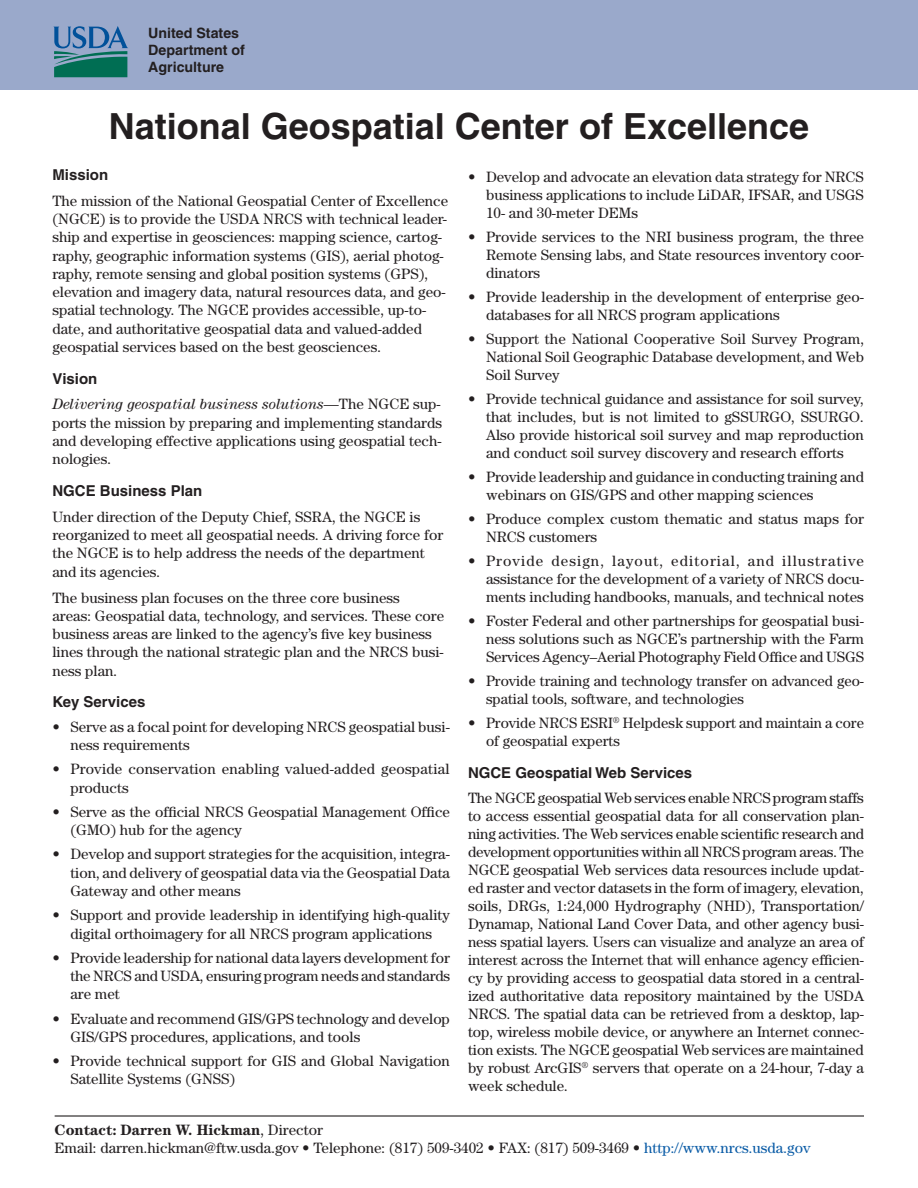
<style>
.page{position:relative;width:918px;height:1188px;background:#fff}
.page>*{position:absolute;margin:0;border:0;box-sizing:border-box;transform-origin:0 0}
.t1{font:700 36px "Helvetica";color:#231f20}
.Body_text{font:15px/18.3px "Century";color:#231f20}
.Hanging_indent{font:15px/18px "Century";color:#231f20}
.Subhead_2{font:700 15px "Helvetica";color:#231f20}
.Body_text-2{font:700 15px "Century";color:#231f20}
.t2{font:700 14.25px/17.1px "Helvetica";color:#231f20}
.s1{font-style:italic}
.s2{font-weight:400}
.s3{color:#095ba6}
</style>
<div class="page">
<div style="left:0;top:0;width:918px;height:90px;background:#9aa9cb"></div>
<svg style="left:53px;top:26px;width:75px;height:51px"></svg>
<hr style="left:55px;top:1115px;width:809px;height:2px;background:#231f20">
<p class="t2" style="left:148px;top:24px;width:98px">United States<br>Department of<br>Agriculture</p>
<p class="t1" style="left:109px;top:105px;width:702px">National Geospatial Center of Excellence</p>
<p class="Subhead_2" style="left:52px;top:165px;width:57px">Mission</p>
<p class="Body_text" style="left:52px;top:191px;width:397px">The mission of the National Geospatial Center of Excellence (NGCE) is to provide the USDA NRCS with technical leader&shy;ship and expertise in geosciences: mapping science, cartog&shy;raphy, geographic information systems (GIS), aerial photog&shy;raphy, remote sensing and global position systems (GPS), elevation and imagery data, natural resources data, and geo&shy;spatial technology. The NGCE provides accessible, up-to&shy;date, and authoritative geospatial data and valued-added geospatial services based on the best geosciences.</p>
<p class="Subhead_2" style="left:52px;top:369px;width:47px">Vision</p>
<p class="Body_text" style="left:52px;top:395px;width:391px;text-align:justify"><span class="s1">Delivering geospatial business solutions</span>—The NGCE sup&shy;ports the mission by preparing and implementing standards and developing effective applications using geospatial tech&shy;nologies.</p>
<p class="Subhead_2" style="left:52px;top:482px;width:152px">NGCE Business Plan</p>
<p class="Body_text" style="left:52px;top:507px;width:392px">Under direction of the Deputy Chief, SSRA, the NGCE is reorganized to meet all geospatial needs. A driving force for the NGCE is to help address the needs of the department and its agencies.</p>
<p class="Body_text" style="left:52px;top:588px;width:393px">The business plan focuses on the three core business<br>areas: Geospatial data, technology, and services. These core business areas are linked to the agency’s five key business lines through the national strategic plan and the NRCS busi&shy;ness plan.</p>
<p class="Subhead_2" style="left:52px;top:693px;width:95px">Key Services</p>
<p class="Hanging_indent" style="left:70px;top:717px;width:381px;text-indent:-18px">• Serve as a focal point for developing NRCS geospatial busi&shy;ness requirements</p>
<p class="Hanging_indent" style="left:70px;top:760px;width:381px;text-indent:-18px">• Provide conservation enabling valued-added geospatial products</p>
<p class="Hanging_indent" style="left:70px;top:802px;width:381px;text-indent:-18px">• Serve as the official NRCS Geospatial Management Office (GMO) hub for the agency</p>
<p class="Hanging_indent" style="left:70px;top:845px;width:381px;text-align:justify;text-indent:-18px">• Develop and support strategies for the acquisition, integra&shy;tion, and delivery of geospatial data via the Geospatial Data Gateway and other means</p>
<p class="Hanging_indent" style="left:52px;top:906px;width:399px;text-align:center">• Support and provide leadership in identifying high-quality digital orthoimagery for all NRCS program applications</p>
<p class="Hanging_indent" style="left:70px;top:948px;width:381px;text-align:justify;text-indent:-18px">• Provide leadership for national data layers development for the NRCS and USDA, ensuring program needs and standards are met</p>
<p class="Hanging_indent" style="left:70px;top:1009px;width:381px;text-indent:-18px">• Evaluate and recommend GIS/GPS technology and develop<br>GIS/GPS procedures, applications, and tools</p>
<p class="Hanging_indent" style="left:70px;top:1052px;width:381px;text-indent:-18px">• Provide technical support for GIS and Global Navigation<br>Satellite Systems (GNSS)</p>
<p class="Hanging_indent" style="left:486px;top:168px;width:379px;text-align:justify;text-indent:-18px">• Develop and advocate an elevation data strategy for NRCS business applications to include LiDAR, IFSAR, and USGS 10- and 30-meter DEMs</p>
<p class="Hanging_indent" style="left:486px;top:228px;width:380px;text-align:justify;text-indent:-18px">• Provide services to the NRI business program, the three Remote Sensing labs, and State resources inventory coor&shy;dinators</p>
<p class="Hanging_indent" style="left:486px;top:288px;width:379px;text-indent:-18px">• Provide leadership in the development of enterprise geo&shy;databases for all NRCS program applications</p>
<p class="Hanging_indent" style="left:486px;top:330px;width:380px;text-align:justify;text-indent:-18px">• Support the National Cooperative Soil Survey Program, National Soil Geographic Database development, and Web Soil Survey</p>
<p class="Hanging_indent" style="left:486px;top:390px;width:380px;text-align:justify;text-indent:-18px">• Provide technical guidance and assistance for soil survey, that includes, but is not limited to gSSURGO, SSURGO.<br>Also provide historical soil survey and map reproduction and conduct soil survey discovery and research efforts</p>
<p class="Hanging_indent" style="left:486px;top:468px;width:380px;text-indent:-18px">• Provide leadership and guidance in conducting training and webinars on GIS/GPS and other mapping sciences</p>
<p class="Hanging_indent" style="left:486px;top:510px;width:380px;text-indent:-18px">• Produce complex custom thematic and status maps for<br>NRCS customers</p>
<p class="Hanging_indent" style="left:486px;top:552px;width:380px;text-align:justify;text-indent:-18px">• Provide design, layout, editorial, and illustrative assistance for the development of a variety of NRCS docu&shy;ments including handbooks, manuals, and technical notes</p>
<p class="Hanging_indent" style="left:486px;top:612px;width:380px;text-align:justify;text-indent:-18px">• Foster Federal and other partnerships for geospatial busi&shy;ness solutions such as NGCE’s partnership with the Farm Services Agency–Aerial Photography Field Office and USGS</p>
<p class="Hanging_indent" style="left:486px;top:672px;width:379px;text-indent:-18px">• Provide training and technology transfer on advanced geo&shy;spatial tools, software, and technologies</p>
<p class="Hanging_indent" style="left:486px;top:714px;width:380px;text-indent:-18px">• Provide NRCS ESRI<sup>®</sup> Helpdesk support and maintain a core of geospatial experts</p>
<p class="Subhead_2" style="left:468px;top:763px;width:226px">NGCE Geospatial Web Services</p>
<p class="Body_text" style="left:468px;top:789px;width:398px;text-align:justify">The NGCE geospatial Web services enable NRCS program staffs to access essential geospatial data for all conservation plan&shy;ning activities. The Web services enable scientific research and development opportunities within all NRCS program areas. The NGCE geospatial Web services data resources include updat&shy;ed raster and vector datasets in the form of imagery, elevation, soils, DRGs, 1:24,000 Hydrography (NHD), Transportation/ Dynamap, National Land Cover Data, and other agency busi&shy;ness spatial layers. Users can visualize and analyze an area of interest across the Internet that will enhance agency efficien&shy;cy by providing access to geospatial data stored in a central&shy;ized authoritative data repository maintained by the USDA NRCS. The spatial data can be retrieved from a desktop, lap&shy;top, wireless mobile device, or anywhere an Internet connec&shy;tion exists. The NGCE geospatial Web services are maintained by robust ArcGIS<sup>®</sup> servers that operate on a 24-hour, 7-day a week schedule.</p>
<p class="Body_text-2" style="left:55px;top:1121px;width:270px">Contact: Darren W. Hickman<span class="s2">, Director</span></p>
<p class="Body_text" style="left:55px;top:1138px;width:757px">Email: darren.hickman@ftw.usda.gov • Telephone: (817) 509-3402 • FAX: (817) 509-3469 • <span class="s3">http://www.nrcs.usda.gov</span></p>
</div>
